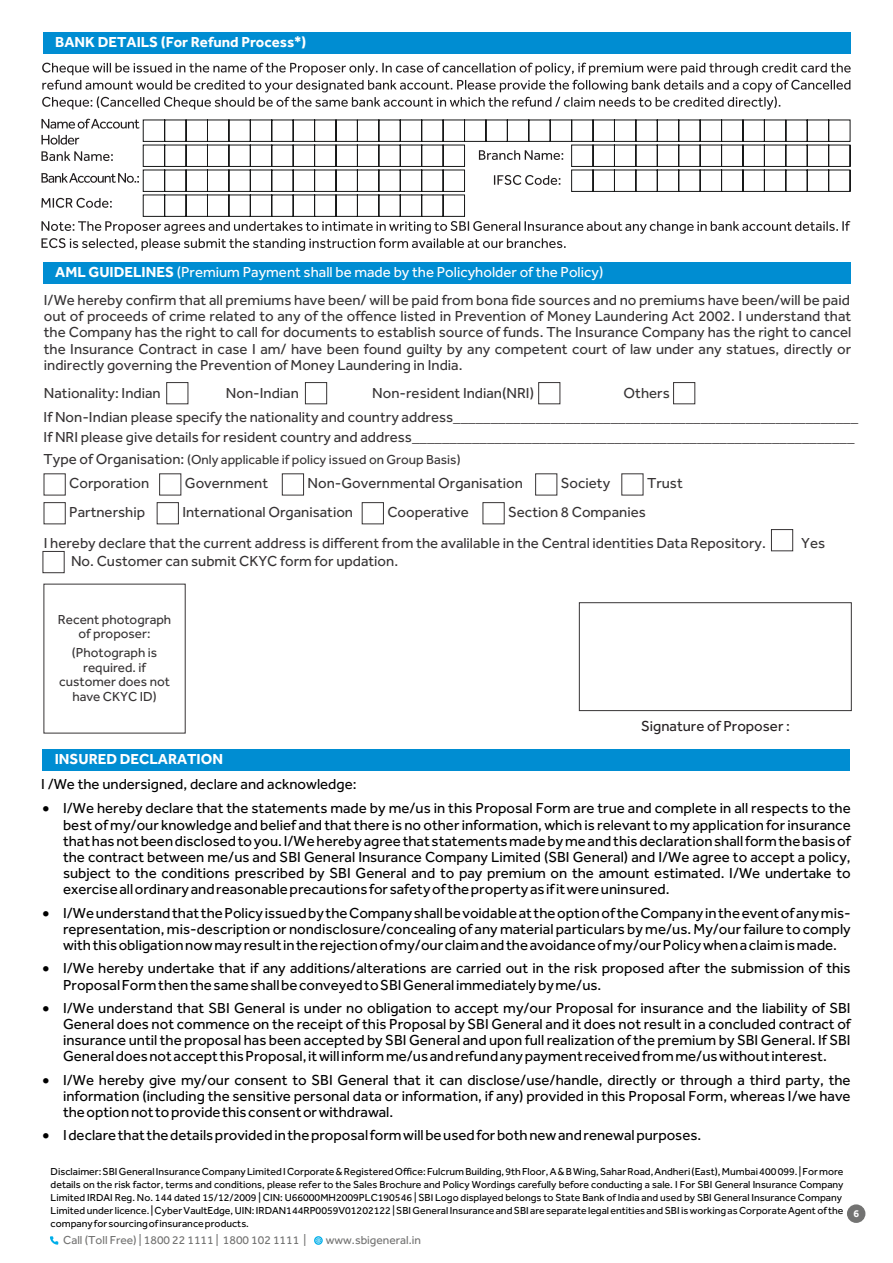
<style>
.page{position:relative;width:893px;height:1263px;background:#fff}
.page>*{position:absolute;margin:0;border:0;box-sizing:border-box;transform-origin:0 0}
.t1{font:15px/16.2px "Effra";color:#000;text-align:justify}
.t2{font:15px/16.2px "Effra";color:#373435;text-align:justify}
.t3{font:15px "Effra";color:#fff}
.t4{font:700 15px "Effra";color:#fff}
.t5{font:15px "Effra";color:#262123}
.t6{font:13.5px/14.5px "Effra";color:#373435;text-align:center}
.t7{font:12px "Effra";color:#727271}
.t8{font:10.5px/13px "Effra";color:#000}
.t9{font:10.5px "Arial";color:#fefefe}
.s1{font-weight:700}
.s2{font-size:15px}
.s3{font-family:"Effra";font-weight:700}
</style>
<div class="page">
<div style="left:847px;top:1204px;width:18px;height:19px;background:#737372;border-radius:50%"></div>
<svg style="left:50px;top:1236px;width:8px;height:9px"></svg>
<svg style="left:314px;top:1236px;width:9px;height:9px"></svg>
<svg style="left:315px;top:1237px;width:6px;height:6px"></svg>
<div style="left:43px;top:32px;width:808px;height:22px;background:#008dd2"></div>
<div style="left:43px;top:262px;width:808px;height:21px;background:#008dd2"></div>
<div style="left:579px;top:602px;width:273px;height:109px;border:1px solid #373435"></div>
<div style="left:771px;top:529px;width:22px;height:22px;border:1px solid #373435"></div>
<div style="left:43px;top:551px;width:22px;height:22px;border:1px solid #373435"></div>
<div style="left:282px;top:473px;width:22px;height:22px;border:1px solid #373435"></div>
<div style="left:44px;top:502px;width:22px;height:22px;border:1px solid #373435"></div>
<div style="left:157px;top:502px;width:22px;height:22px;border:1px solid #373435"></div>
<div style="left:362px;top:502px;width:22px;height:22px;border:1px solid #373435"></div>
<div style="left:483px;top:502px;width:22px;height:22px;border:1px solid #373435"></div>
<div style="left:166px;top:382px;width:22px;height:22px;border:1px solid #373435"></div>
<div style="left:305px;top:382px;width:22px;height:22px;border:1px solid #373435"></div>
<div style="left:538px;top:382px;width:22px;height:22px;border:1px solid #373435"></div>
<div style="left:673px;top:382px;width:22px;height:22px;border:1px solid #373435"></div>
<svg style="left:42px;top:63px;width:809px;height:47px"></svg>
<svg style="left:41px;top:119px;width:810px;height:132px"></svg>
<div style="left:42px;top:749px;width:808px;height:21px;background:#008dd2"></div>
<p class="t4" style="left:55px;top:37px;width:253px">BANK DETAILS (For Refund Process*)</p>
<p class="t3" style="left:55px;top:267px;width:550px"><span class="s1">AML GUIDELINES</span> (Premium Payment shall be made by the Policyholder of the Policy)</p>
<p class="t2" style="left:44px;top:294px;width:809px">I/We hereby confirm that all premiums have been/ will be paid from bona fide sources and no premiums have been/will be paid out of proceeds of crime related to any of the offence listed in Prevention of Money Laundering Act 2002. I understand that the Company has the right to call for documents to establish source of funds. The Insurance Company has the right to cancel the Insurance Contract in case I am/ have been found guilty by any competent court of law under any statues, directly or indirectly governing the Prevention of Money Laundering in India.</p>
<p class="t2" style="left:44px;top:387px;width:118px">Nationality: Indian</p>
<p class="t2" style="left:226px;top:387px;width:75px">Non-Indian</p>
<p class="t2" style="left:372px;top:387px;width:163px">Non-resident Indian(NRI)</p>
<p class="t2" style="left:44px;top:383px;width:816px;line-height:24px;text-indent:580px">Others<br>If Non-Indian please specify the nationality and country address______________________________________________________</p>
<p class="t2" style="left:44px;top:431px;width:812px">If NRI please give details for resident country and address___________________________________________________________</p>
<p class="t6" style="left:44px;top:455px;width:418px"><span class="s2">Type of Organisation:</span> (Only applicable if policy issued on Group Basis)</p>
<p class="t2" style="left:69px;top:477px;width:81px">Corporation</p>
<p class="t2" style="left:185px;top:477px;width:85px">Government</p>
<p class="t2" style="left:308px;top:477px;width:217px">Non-Governmental Organisation</p>
<p class="t2" style="left:561px;top:477px;width:51px">Society</p>
<p class="t2" style="left:647px;top:477px;width:37px">Trust</p>
<p class="t2" style="left:69px;top:506px;width:77px">Partnership</p>
<p class="t2" style="left:182px;top:506px;width:172px">International Organisation</p>
<p class="t2" style="left:387px;top:506px;width:83px">Cooperative</p>
<p class="t2" style="left:508px;top:506px;width:139px">Section 8 Companies</p>
<p class="t2" style="left:44px;top:537px;width:724px">I hereby declare that the current address is different from the avalilable in the Central identities Data Repository.</p>
<p class="t2" style="left:801px;top:537px;width:25px">Yes</p>
<p class="t2" style="left:71px;top:556px;width:329px">No. Customer can submit CKYC form for updation.</p>
<p class="t6" style="left:58px;top:614px;width:115px">Recent photograph of proposer:</p>
<p class="t6" style="left:59px;top:647px;width:112px">(Photograph is required. if customer does not have CKYC ID)</p>
<p class="t5" style="left:641px;top:721px;width:150px">Signature of Proposer :</p>
<p class="t4" style="left:55px;top:754px;width:170px">INSURED DECLARATION</p>
<p class="t1" style="left:41px;top:779px;width:317px">I /We the undersigned, declare and acknowledge:</p>
<p class="t1" style="left:63px;top:803px;width:789px;text-indent:-21px">• I/We hereby declare that the statements made by me/us in this Proposal Form are true and complete in all respects to the best of my/our knowledge and belief and that there is no other information, which is relevant to my application for insurance that has not been disclosed to you. I/We hereby agree that statements made by me and this declaration shall form the basis of the contract between me/us and SBI General Insurance Company Limited (SBI General) and I/We agree to accept a policy, subject to the conditions prescribed by SBI General and to pay premium on the amount estimated. I/We undertake to exercise all ordinary and reasonable precautions for safety of the property as if it were uninsured.</p>
<p class="t1" style="left:63px;top:907px;width:789px;text-indent:-21px">• I/We understand that the Policy issued by the Company shall be voidable at the option of the Company in the event of any mis&shy;representation, mis-description or nondisclosure/concealing of any material particulars by me/us. My/our failure to comply with this obligation now may result in the rejection of my/our claim and the avoidance of my/our Policy when a claim is made.</p>
<p class="t1" style="left:63px;top:963px;width:789px;text-indent:-21px">• I/We hereby undertake that if any additions/alterations are carried out in the risk proposed after the submission of this<br>Proposal Form then the same shall be conveyed to SBI General immediately by me/us.</p>
<p class="t1" style="left:63px;top:1002px;width:789px;text-indent:-21px">• I/We understand that SBI General is under no obligation to accept my/our Proposal for insurance and the liability of SBI General does not commence on the receipt of this Proposal by SBI General and it does not result in a concluded contract of insurance until the proposal has been accepted by SBI General and upon full realization of the premium by SBI General. If SBI General does not accept this Proposal, it will inform me/us and refund any payment received from me/us without interest.</p>
<p class="t1" style="left:63px;top:1074px;width:789px;text-indent:-21px">• I/We hereby give my/our consent to SBI General that it can disclose/use/handle, directly or through a third party, the information (including the sensitive personal data or information, if any) provided in this Proposal Form, whereas I/we have the option not to provide this consent or withdrawal.</p>
<p class="t1" style="left:42px;top:1130px;width:660px">• I declare that the details provided in the proposal form will be used for both new and renewal purposes.</p>
<p class="t8" style="left:51px;top:1167px;width:794px">Disclaimer: SBI General Insurance Company Limited I Corporate &amp; Registered Office: Fulcrum Building, 9th Floor, A &amp; B Wing, Sahar Road, Andheri (East), Mumbai 400 099. | For more details on the risk factor, terms and conditions, please refer to the Sales Brochure and Policy Wordings carefully before conducting a sale. I For SBI General Insurance Company Limited IRDAI Reg. No. 144 dated 15/12/2009 | CIN: U66000MH2009PLC190546 | SBI Logo displayed belongs to State Bank of India and used by SBI General Insurance Company Limited under licence. | Cyber VaultEdge, UIN: IRDAN144RP0059V01202122 | SBI General Insurance and SBI are separate legal entities and SBI is working as Corporate Agent of the company for sourcing of insurance products.</p>
<p class="t7" style="left:63px;top:1236px;width:245px">Call (Toll Free) | 1800 22 1111 | 1800 102 1111 |</p>
<p class="t7" style="left:326px;top:1236px;width:97px">www.sbigeneral.in</p>
<p class="t9" style="left:853px;top:1206px;width:13px">1<span class="s3">6</span></p>
</div>
